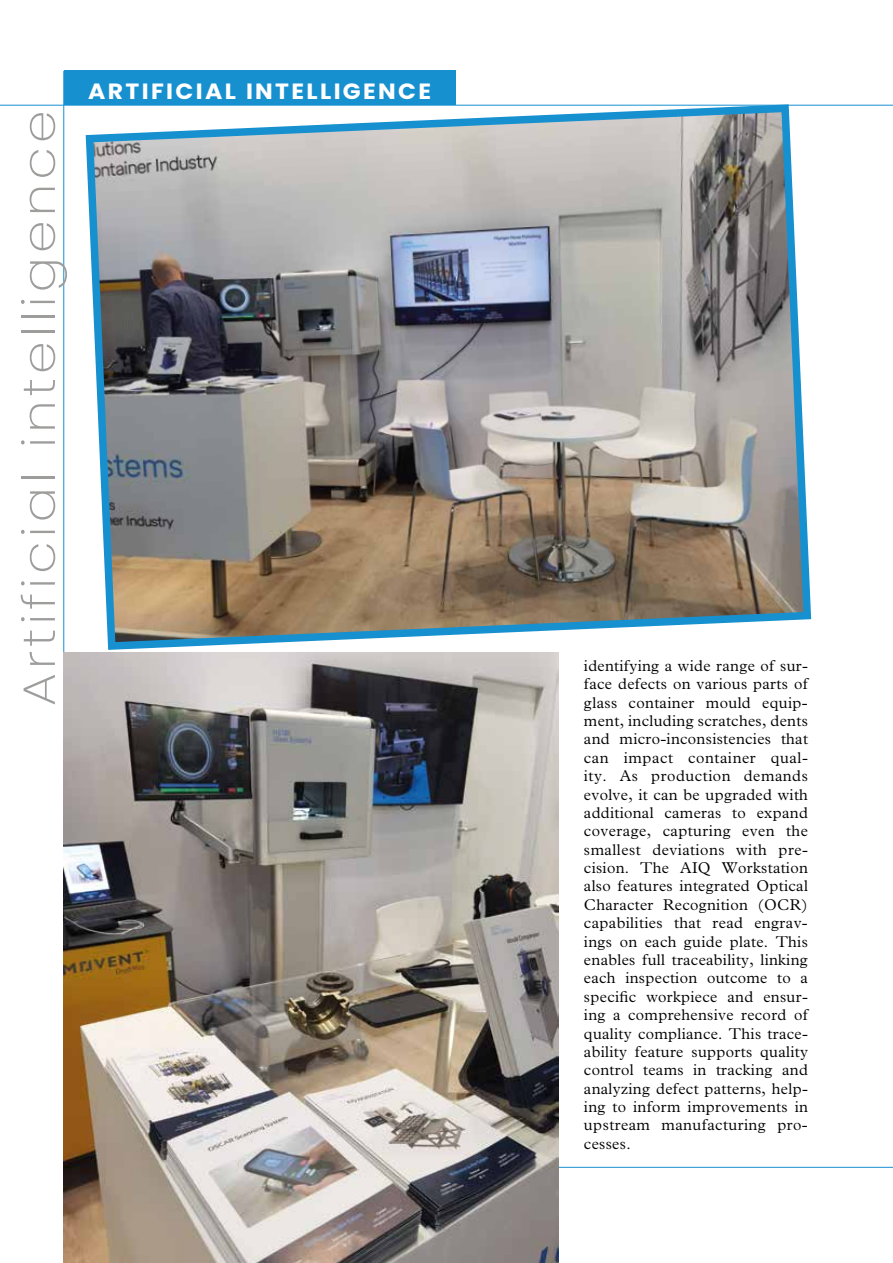
<style>
.page{position:relative;width:893px;height:1263px;background:#fff}
.page>*{position:absolute;margin:0;border:0;box-sizing:border-box;transform-origin:0 0}
.t1{font:200 45.6px "Poppins";letter-spacing:.075em;color:#9d9d9c;scale:1.15 1}
.t2{font:700 22.05px "Poppins";letter-spacing:.1em;color:#fff;scale:1.07 1}
.t3{font:300 15.75px/18.5px "Plantin MT Pro";letter-spacing:.025em;color:#000;text-align:justify}
</style>
<div class="page">
<hr style="left:0;top:105px;width:893px;height:1px;background:#1790d0">
<div style="left:64px;top:71px;width:392px;height:34px;background:#1790d0"></div>
<img style="left:64px;top:652px;width:494px;height:611px">
<img style="left:82px;top:104px;width:733px;height:550px">
<h1 class="t1" style="left:12px;top:706px;width:519px;rotate:-90deg">Artificial intelligence</h1>
<h2 class="t2" style="left:88px;top:79px;width:322px">ARTIFICIAL INTELLIGENCE</h2>
<p class="t3" style="left:584px;top:656px;width:226px">identifying a wide range of sur&shy;face defects on various parts of glass container mould equip&shy;ment, including scratches, dents and micro-inconsistencies that can impact container qual&shy;ity. As production demands evolve, it can be upgraded with additional cameras to expand coverage, capturing even the smallest deviations with pre&shy;cision. The AIQ Workstation also features integrated Optical Character Recognition (OCR) capabilities that read engrav&shy;ings on each guide plate. This enables full traceability, linking each inspection outcome to a specific workpiece and ensur&shy;ing a comprehensive record of quality compliance. This trace&shy;ability feature supports quality control teams in tracking and analyzing defect patterns, help&shy;ing to inform improvements in upstream manufacturing pro&shy;cesses.</p>
</div>
